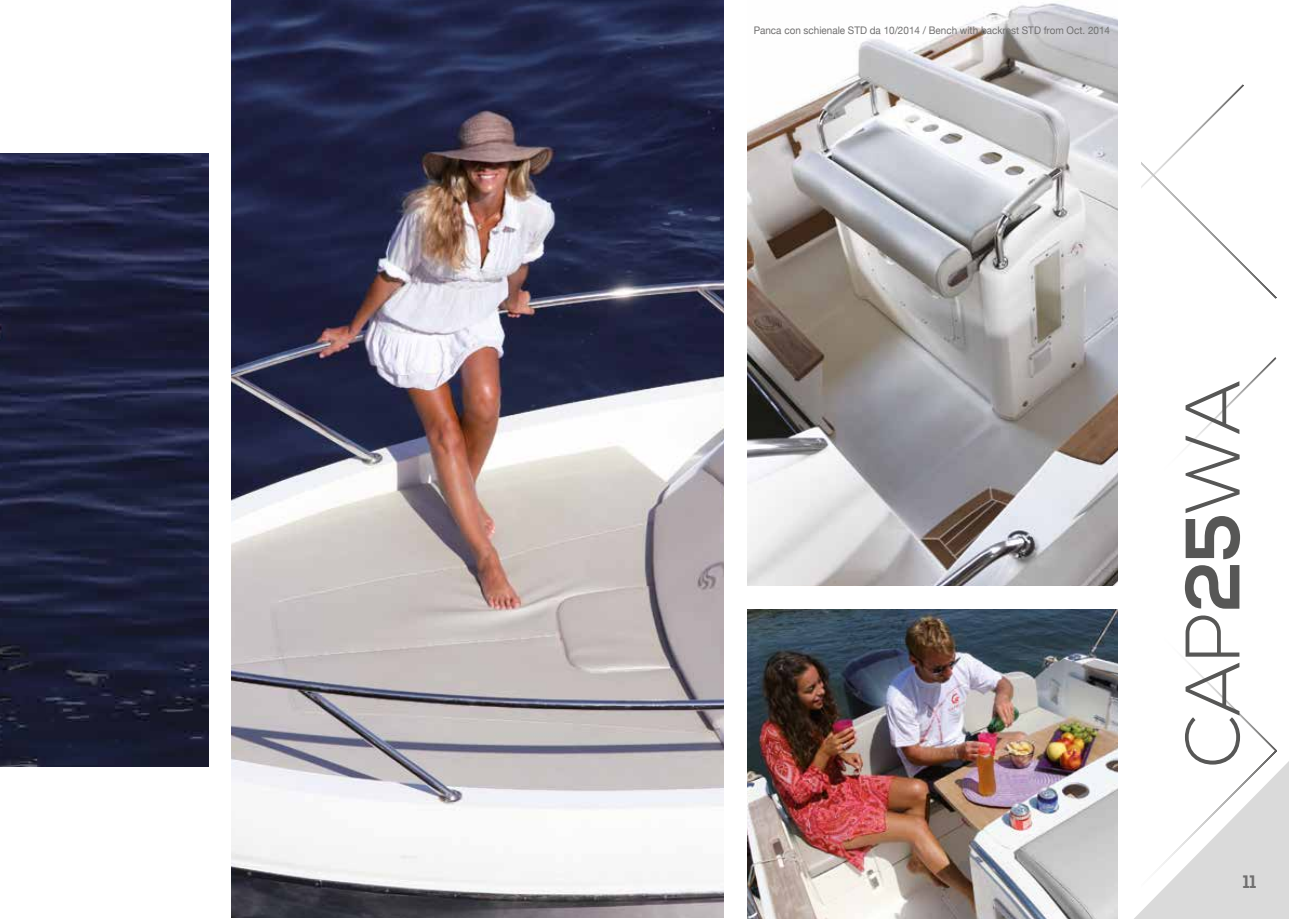
<style>
.page{position:relative;width:1289px;height:919px;background:#fff}
.page>*{position:absolute;margin:0;border:0;box-sizing:border-box;transform-origin:0 0}
.t1{font:300 76.95px "Nexa";color:#575756}
.t2{font:700 18px "Nexa";color:#706f6f}
.t3{font:10.5px "Helvetica Neue";color:#706f6f;scale:.95 1}
.s1{font-weight:700}
</style>
<div class="page">
<img style="left:232px;top:0;width:492px;height:917px">
<img style="left:747px;top:3px;width:370px;height:583px">
<img style="left:747px;top:609px;width:370px;height:309px">
<svg style="left:1141px;top:84px;width:135px;height:214px"></svg>
<svg style="left:1186px;top:357px;width:90px;height:91px"></svg>
<img style="left:0;top:153px;width:208px;height:614px">
<svg style="left:1135px;top:660px;width:153px;height:258px"></svg>
<p class="t3" style="left:753px;top:22px;width:376px">Panca con schienale STD da 10/2014 / Bench with backrest STD from Oct. 2014</p>
<h1 class="t1" style="left:1168px;top:766px;width:388px;rotate:-90deg">CAP<span class="s1">25</span>WA</h1>
<h2 class="t2" style="left:1242px;top:871px;width:15px">11</h2>
</div>
